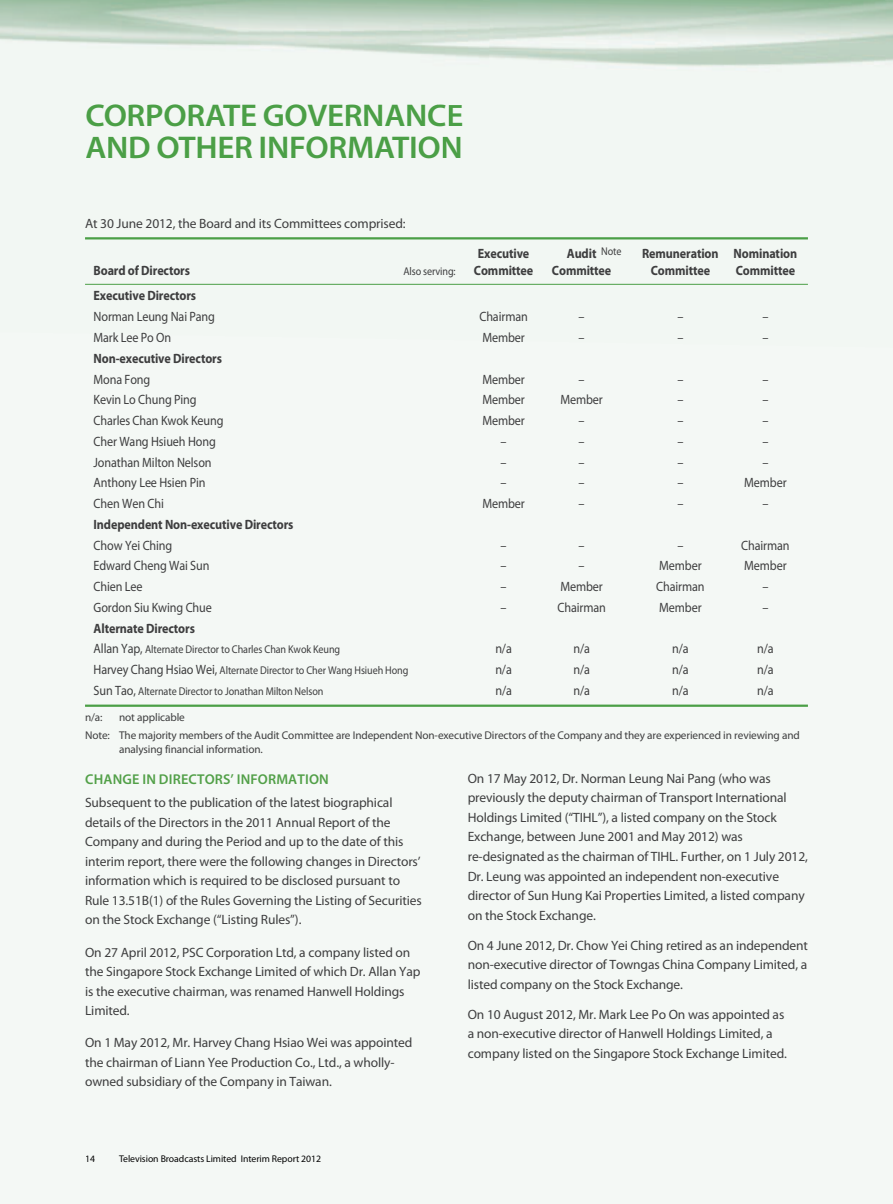
<style>
.page{position:relative;width:893px;height:1204px;background:#fff}
.page>*{position:absolute;margin:0;border:0;box-sizing:border-box;transform-origin:0 0}
.t1{font:600 31.5px/31.5px "Myriad Pro";letter-spacing:-.01em;color:#4b9f46;scale:1.05 1}
.t2{font:600 14.25px "Myriad Pro";letter-spacing:.01em;color:#52a048}
.t3{font:13.5px/19.5px "Myriad Pro";letter-spacing:-.01em;color:#3e3e3f}
.t4{font:13.5px "Myriad Pro";letter-spacing:-.01em;color:#3e3e3f;scale:.9 1}
.t5{font:700 13.5px "Myriad Pro";letter-spacing:-.01em;color:#3e3e3f;scale:.9 1}
.t6{font:11.25px/18.5px "Myriad Pro";letter-spacing:-.01em;color:#3e3e3f}
.t7{font:11.25px "Myriad Pro";letter-spacing:-.01em;color:#3e3e3f;scale:.9 1}
.t8{font:9.75px "Myriad Pro";letter-spacing:-.005em;color:#030303}
.s1{font-size:13.5px}
</style>
<div class="page">
<div style="left:0;top:0;width:893px;height:1203px;background:#f4f8f5"></div>
<hr style="left:85px;top:237px;width:723px;height:2px;background:#4b9f46">
<hr style="left:85px;top:284px;width:723px;height:1px;background:#4b9f46">
<hr style="left:85px;top:704px;width:723px;height:2px;background:#4b9f46">
<h1 class="t1" style="left:85px;top:103px;width:361px">CORPORATE GOVERNANCE<br>AND OTHER INFORMATION</h1>
<p class="t3" style="left:85px;top:215px;width:322px">At 30 June 2012, the Board and its Committees comprised:</p>
<p class="t5" style="left:478px;top:248px;width:59px">Executive</p>
<p class="t5" style="left:567px;top:248px;width:62px">Audit <sup>Note</sup></p>
<p class="t5" style="left:642px;top:248px;width:174px">Remuneration Nomination</p>
<p class="t5" style="left:94px;top:265px;width:109px">Board of Directors</p>
<p class="t7" style="left:403px;top:266px;width:60px">Also serving:</p>
<p class="t5" style="left:474px;top:265px;width:67px">Committee</p>
<p class="t5" style="left:552px;top:265px;width:67px">Committee</p>
<p class="t5" style="left:651px;top:265px;width:67px">Committee</p>
<p class="t5" style="left:736px;top:265px;width:67px">Committee</p>
<p class="t5" style="left:94px;top:291px;width:115px">Executive Directors</p>
<p class="t4" style="left:94px;top:312px;width:137px">Norman Leung Nai Pang</p>
<p class="t4" style="left:479px;top:312px;width:55px">Chairman</p>
<p class="t4" style="left:579px;top:312px;width:8px">–</p>
<p class="t4" style="left:677px;top:312px;width:8px">–</p>
<p class="t4" style="left:762px;top:312px;width:8px">–</p>
<p class="t4" style="left:94px;top:332px;width:88px">Mark Lee Po On</p>
<p class="t4" style="left:482px;top:332px;width:49px">Member</p>
<p class="t4" style="left:579px;top:332px;width:8px">–</p>
<p class="t4" style="left:677px;top:332px;width:8px">–</p>
<p class="t4" style="left:762px;top:332px;width:8px">–</p>
<p class="t5" style="left:94px;top:353px;width:144px">Non-executive Directors</p>
<p class="t4" style="left:94px;top:374px;width:65px">Mona Fong</p>
<p class="t4" style="left:482px;top:374px;width:49px">Member</p>
<p class="t4" style="left:579px;top:374px;width:8px">–</p>
<p class="t4" style="left:677px;top:374px;width:8px">–</p>
<p class="t4" style="left:762px;top:374px;width:8px">–</p>
<p class="t4" style="left:94px;top:395px;width:116px">Kevin Lo Chung Ping</p>
<p class="t4" style="left:482px;top:395px;width:49px">Member</p>
<p class="t4" style="left:560px;top:395px;width:49px">Member</p>
<p class="t4" style="left:677px;top:395px;width:8px">–</p>
<p class="t4" style="left:762px;top:395px;width:8px">–</p>
<p class="t4" style="left:94px;top:415px;width:146px">Charles Chan Kwok Keung</p>
<p class="t4" style="left:482px;top:415px;width:49px">Member</p>
<p class="t4" style="left:579px;top:415px;width:8px">–</p>
<p class="t4" style="left:677px;top:415px;width:8px">–</p>
<p class="t4" style="left:762px;top:415px;width:8px">–</p>
<p class="t4" style="left:94px;top:436px;width:137px">Cher Wang Hsiueh Hong</p>
<p class="t4" style="left:501px;top:436px;width:8px">–</p>
<p class="t4" style="left:579px;top:436px;width:8px">–</p>
<p class="t4" style="left:677px;top:436px;width:8px">–</p>
<p class="t4" style="left:762px;top:436px;width:8px">–</p>
<p class="t4" style="left:94px;top:457px;width:133px">Jonathan Milton Nelson</p>
<p class="t4" style="left:501px;top:457px;width:8px">–</p>
<p class="t4" style="left:579px;top:457px;width:8px">–</p>
<p class="t4" style="left:677px;top:457px;width:8px">–</p>
<p class="t4" style="left:762px;top:457px;width:8px">–</p>
<p class="t4" style="left:94px;top:478px;width:126px">Anthony Lee Hsien Pin</p>
<p class="t4" style="left:501px;top:478px;width:8px">–</p>
<p class="t4" style="left:579px;top:478px;width:8px">–</p>
<p class="t4" style="left:677px;top:478px;width:8px">–</p>
<p class="t4" style="left:744px;top:478px;width:49px">Member</p>
<p class="t4" style="left:94px;top:498px;width:80px">Chen Wen Chi</p>
<p class="t4" style="left:482px;top:498px;width:49px">Member</p>
<p class="t4" style="left:579px;top:498px;width:8px">–</p>
<p class="t4" style="left:677px;top:498px;width:8px">–</p>
<p class="t4" style="left:762px;top:498px;width:8px">–</p>
<p class="t5" style="left:94px;top:519px;width:224px">Independent Non-executive Directors</p>
<p class="t4" style="left:94px;top:540px;width:89px">Chow Yei Ching</p>
<p class="t4" style="left:501px;top:540px;width:8px">–</p>
<p class="t4" style="left:579px;top:540px;width:8px">–</p>
<p class="t4" style="left:677px;top:540px;width:8px">–</p>
<p class="t4" style="left:741px;top:540px;width:55px">Chairman</p>
<p class="t4" style="left:94px;top:561px;width:130px">Edward Cheng Wai Sun</p>
<p class="t4" style="left:501px;top:561px;width:8px">–</p>
<p class="t4" style="left:579px;top:561px;width:8px">–</p>
<p class="t4" style="left:659px;top:561px;width:49px">Member</p>
<p class="t4" style="left:744px;top:561px;width:49px">Member</p>
<p class="t4" style="left:94px;top:581px;width:56px">Chien Lee</p>
<p class="t4" style="left:501px;top:581px;width:8px">–</p>
<p class="t4" style="left:560px;top:581px;width:49px">Member</p>
<p class="t4" style="left:656px;top:581px;width:55px">Chairman</p>
<p class="t4" style="left:762px;top:581px;width:8px">–</p>
<p class="t4" style="left:94px;top:602px;width:133px">Gordon Siu Kwing Chue</p>
<p class="t4" style="left:501px;top:602px;width:8px">–</p>
<p class="t4" style="left:557px;top:602px;width:55px">Chairman</p>
<p class="t4" style="left:659px;top:602px;width:49px">Member</p>
<p class="t4" style="left:762px;top:602px;width:8px">–</p>
<p class="t5" style="left:94px;top:623px;width:114px">Alternate Directors</p>
<p class="t7" style="left:94px;top:645px;width:276px"><span class="s1">Allan Yap,</span> Alternate Director to Charles Chan Kwok Keung</p>
<p class="t4" style="left:495px;top:644px;width:20px">n/a</p>
<p class="t4" style="left:573px;top:644px;width:20px">n/a</p>
<p class="t4" style="left:672px;top:644px;width:20px">n/a</p>
<p class="t4" style="left:757px;top:644px;width:20px">n/a</p>
<p class="t7" style="left:94px;top:666px;width:351px"><span class="s1">Harvey Chang Hsiao Wei,</span> Alternate Director to Cher Wang Hsiueh Hong</p>
<p class="t4" style="left:495px;top:664px;width:20px">n/a</p>
<p class="t4" style="left:573px;top:664px;width:20px">n/a</p>
<p class="t4" style="left:672px;top:664px;width:20px">n/a</p>
<p class="t4" style="left:757px;top:664px;width:20px">n/a</p>
<p class="t7" style="left:94px;top:687px;width:257px"><span class="s1">Sun Tao,</span> Alternate Director to Jonathan Milton Nelson</p>
<p class="t4" style="left:495px;top:685px;width:20px">n/a</p>
<p class="t4" style="left:573px;top:685px;width:20px">n/a</p>
<p class="t4" style="left:672px;top:685px;width:20px">n/a</p>
<p class="t4" style="left:757px;top:685px;width:20px">n/a</p>
<p class="t6" style="left:85px;top:708px;width:19px">n/a:</p>
<p class="t6" style="left:85px;top:708px;width:716px;text-indent:34px">not applicable<br>Note: The majority members of the Audit Committee are Independent Non-executive Directors of the Company and they are experienced in reviewing and</p>
<p class="t6" style="left:119px;top:741px;width:145px">analysing financial information.</p>
<p class="t2" style="left:85px;top:773px;width:245px">CHANGE IN DIRECTORS’ INFORMATION</p>
<p class="t3" style="left:85px;top:794px;width:338px">Subsequent to the publication of the latest biographical details of the Directors in the 2011 Annual Report of the Company and during the Period and up to the date of this interim report, there were the following changes in Directors’ information which is required to be disclosed pursuant to Rule 13.51B(1) of the Rules Governing the Listing of Securities on the Stock Exchange (“Listing Rules”).</p>
<p class="t3" style="left:85px;top:943px;width:337px">On 27 April 2012, PSC Corporation Ltd, a company listed on the Singapore Stock Exchange Limited of which Dr. Allan Yap is the executive chairman, was renamed Hanwell Holdings Limited.</p>
<p class="t3" style="left:85px;top:1034px;width:329px">On 1 May 2012, Mr. Harvey Chang Hsiao Wei was appointed the chairman of Liann Yee Production Co., Ltd., a wholly&shy;owned subsidiary of the Company in Taiwan.</p>
<p class="t3" style="left:468px;top:770px;width:342px">On 17 May 2012, Dr. Norman Leung Nai Pang (who was previously the deputy chairman of Transport International Holdings Limited (“TIHL”), a listed company on the Stock Exchange, between June 2001 and May 2012) was re-designated as the chairman of TIHL. Further, on 1 July 2012, Dr. Leung was appointed an independent non-executive director of Sun Hung Kai Properties Limited, a listed company on the Stock Exchange.</p>
<p class="t3" style="left:468px;top:936px;width:342px;text-align:justify">On 4 June 2012, Dr. Chow Yei Ching retired as an independent non-executive director of Towngas China Company Limited, a listed company on the Stock Exchange.</p>
<p class="t3" style="left:468px;top:1005px;width:321px">On 10 August 2012, Mr. Mark Lee Po On was appointed as a non-executive director of Hanwell Holdings Limited, a company listed on the Singapore Stock Exchange Limited.</p>
<p class="t8" style="left:85px;top:1154px;width:11px">14</p>
<p class="t8" style="left:119px;top:1154px;width:204px">Television Broadcasts Limited Interim Report 2012</p>
</div>
